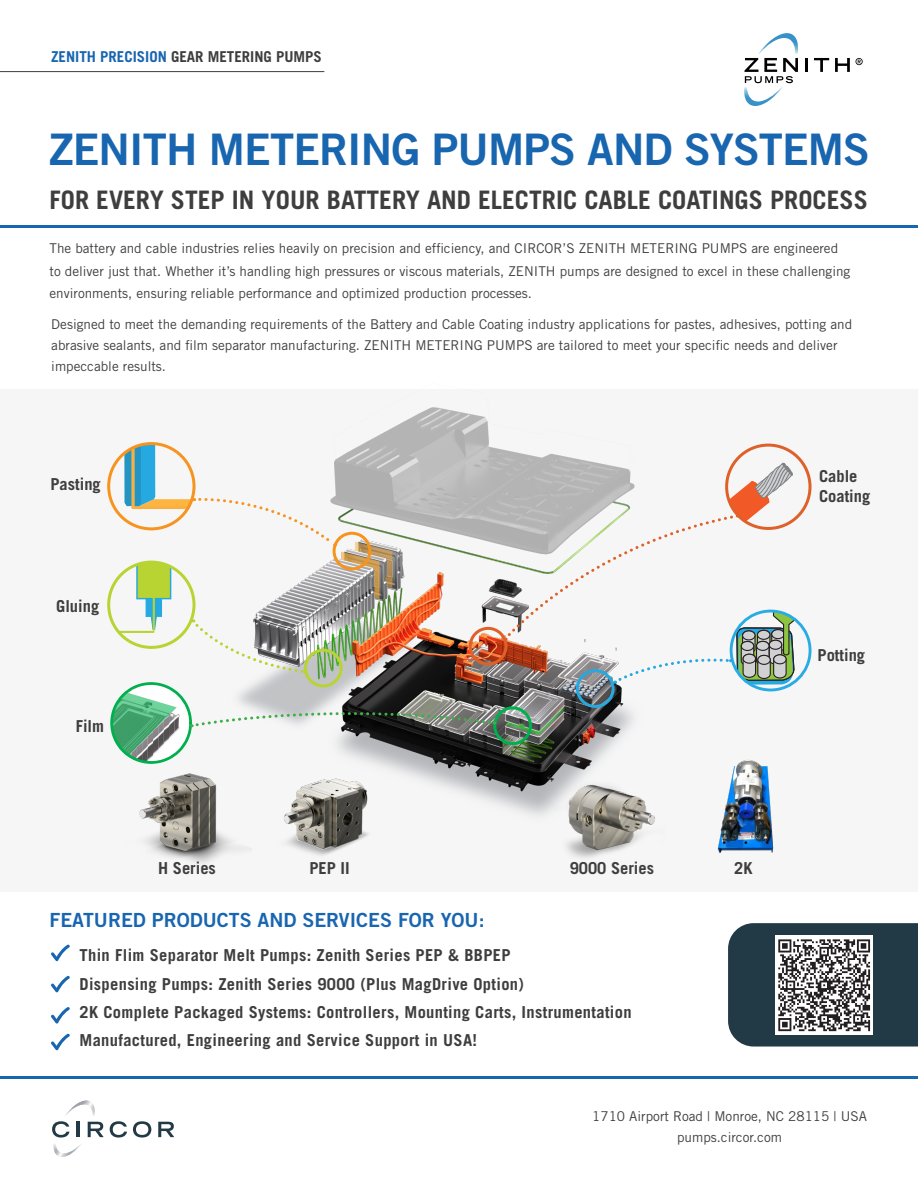
<style>
.page{position:relative;width:918px;height:1188px;background:#fff}
.page>*{position:absolute;margin:0;border:0;box-sizing:border-box;transform-origin:0 0}
.t1{font:43.5px "Trade Gothic LT Std Bd 2";letter-spacing:-.02em;color:#1865b0}
.t2{font:700 25.5px "Trade Gothic LT Std";color:#3e3e3f}
.t3{font:19.5px "Trade Gothic LT Std Bd 2";color:#1865b0}
.t4{font:700 16.5px "Trade Gothic LT Std";letter-spacing:.02em;color:#3e3e3f}
.t5{font:700 16.5px "Trade Gothic LT Std";color:#3e3e3f}
.t6{font:700 15px "Trade Gothic LT Std";color:#3e3e3f}
.t7{font:13.5px/22.5px "Trade Gothic LT Std";color:#3e3e3f}
.s1{color:#1865b0}
</style>
<div class="page">
<div style="left:0;top:389px;width:918px;height:503px;background:#f6f6f7"></div>
<hr style="left:0;top:71px;width:324px;height:1px;background:#3e3e3f">
<hr style="left:805px;top:58px;width:3px;height:14px;background:#000001">
<svg style="left:814px;top:58px;width:15px;height:14px"></svg>
<svg style="left:835px;top:58px;width:15px;height:14px"></svg>
<svg style="left:856px;top:58px;width:7px;height:7px"></svg>
<svg style="left:744px;top:58px;width:54px;height:25px"></svg>
<img style="left:744px;top:87px;width:38px;height:19px">
<img style="left:758px;top:33px;width:40px;height:21px">
<svg style="left:110px;top:1121px;width:17px;height:17px"></svg>
<svg style="left:133px;top:1121px;width:18px;height:17px"></svg>
<svg style="left:158px;top:1122px;width:16px;height:15px"></svg>
<svg style="left:52px;top:1101px;width:52px;height:56px"></svg>
<hr style="left:0;top:225px;width:918px;height:3px;background:#1865b0">
<hr style="left:0;top:1077px;width:918px;height:2px;background:#1865b0">
<svg style="left:51px;top:945px;width:19px;height:16px"></svg>
<svg style="left:51px;top:976px;width:19px;height:16px"></svg>
<svg style="left:51px;top:1007px;width:19px;height:17px"></svg>
<svg style="left:51px;top:1034px;width:19px;height:16px"></svg>
<img style="left:253px;top:407px;width:380px;height:407px">
<div style="left:333px;top:532px;width:38px;height:38px;border:3px solid #f7941f;border-radius:50%"></div>
<div style="left:469px;top:627px;width:38px;height:39px;border:3px solid #de6129;border-radius:50%"></div>
<div style="left:576px;top:669px;width:39px;height:39px;border:3px solid #26a8e0;border-radius:50%"></div>
<div style="left:304px;top:649px;width:39px;height:38px;border:3px solid #b8d433;border-radius:50%"></div>
<div style="left:493px;top:706px;width:39px;height:39px;border:3px solid #00b04d;border-radius:50%"></div>
<svg style="left:136px;top:562px;width:35px;height:68px"></svg>
<hr style="left:153px;top:591px;width:2px;height:39px;background:#b8d433">
<hr style="left:109px;top:631px;width:44px;height:2px;background:#b8d433">
<div style="left:107px;top:561px;width:89px;height:88px;border:3px solid #b8d433;border-radius:50%"></div>
<div style="left:730px;top:610px;width:82px;height:81px;border:3px solid #29abe3;border-radius:50%"></div>
<div style="left:725px;top:444px;width:87px;height:86px;border:3px solid #de6129;border-radius:50%"></div>
<svg style="left:125px;top:444px;width:211px;height:103px"></svg>
<svg style="left:193px;top:619px;width:113px;height:56px"></svg>
<svg style="left:110px;top:681px;width:385px;height:84px"></svg>
<svg style="left:505px;top:463px;width:297px;height:222px"></svg>
<img style="left:124px;top:760px;width:128px;height:103px">
<img style="left:251px;top:761px;width:138px;height:98px">
<img style="left:529px;top:761px;width:126px;height:97px">
<img style="left:717px;top:760px;width:57px;height:93px">
<svg style="left:728px;top:923px;width:190px;height:124px"></svg>
<p class="t6" style="left:51px;top:47px;width:272px"><span class="s1">ZENITH PRECISION</span> GEAR METERING PUMPS</p>
<p class="t1" style="left:50px;top:123px;width:822px">ZENITH METERING PUMPS AND SYSTEMS</p>
<p class="t2" style="left:50px;top:184px;width:820px">FOR EVERY STEP IN YOUR BATTERY AND ELECTRIC CABLE COATINGS PROCESS</p>
<p class="t7" style="left:50px;top:237px;width:802px">The battery and cable industries relies heavily on precision and efficiency, and CIRCOR’S ZENITH METERING PUMPS are engineered to deliver just that. Whether it’s handling high pressures or viscous materials, ZENITH pumps are designed to excel in these challenging environments, ensuring reliable performance and optimized production processes.</p>
<p class="t7" style="left:51px;top:314px;width:802px;line-height:21px">Designed to meet the demanding requirements of the Battery and Cable Coating industry applications for pastes, adhesives, potting and abrasive sealants, and film separator manufacturing. ZENITH METERING PUMPS are tailored to meet your specific needs and deliver impeccable results.</p>
<p class="t5" style="left:50px;top:474px;width:52px">Pasting</p>
<p class="t4" style="left:56px;top:596px;width:45px">Gluing</p>
<p class="t4" style="left:76px;top:716px;width:30px">Film</p>
<p class="t4" style="left:158px;top:858px;width:59px">H Series</p>
<p class="t4" style="left:309px;top:858px;width:42px">PEP II</p>
<p class="t5" style="left:570px;top:858px;width:86px">9000 Series</p>
<p class="t4" style="left:734px;top:858px;width:20px">2K</p>
<p class="t3" style="left:50px;top:908px;width:437px">FEATURED PRODUCTS AND SERVICES FOR YOU:</p>
<p class="t4" style="left:80px;top:945px;width:433px">Thin Flim Separator Melt Pumps: Zenith Series PEP &amp; BBPEP</p>
<p class="t4" style="left:80px;top:974px;width:446px">Dispensing Pumps: Zenith Series 9000 (Plus MagDrive Option)</p>
<p class="t4" style="left:80px;top:1002px;width:554px">2K Complete Packaged Systems: Controllers, Mounting Carts, Instrumentation</p>
<p class="t4" style="left:80px;top:1030px;width:399px">Manufactured, Engineering and Service Support in USA!</p>
<p class="t4" style="left:819px;top:466px;width:40px">Cable</p>
<p class="t5" style="left:819px;top:486px;width:53px">Coating</p>
<p class="t5" style="left:818px;top:644px;width:49px">Potting</p>
<p class="t7" style="left:592px;top:1105px;width:276px">1710 Airport Road | Monroe, NC 28115 | USA</p>
<p class="t7" style="left:677px;top:1126px;width:106px">pumps.circor.com</p>
</div>
